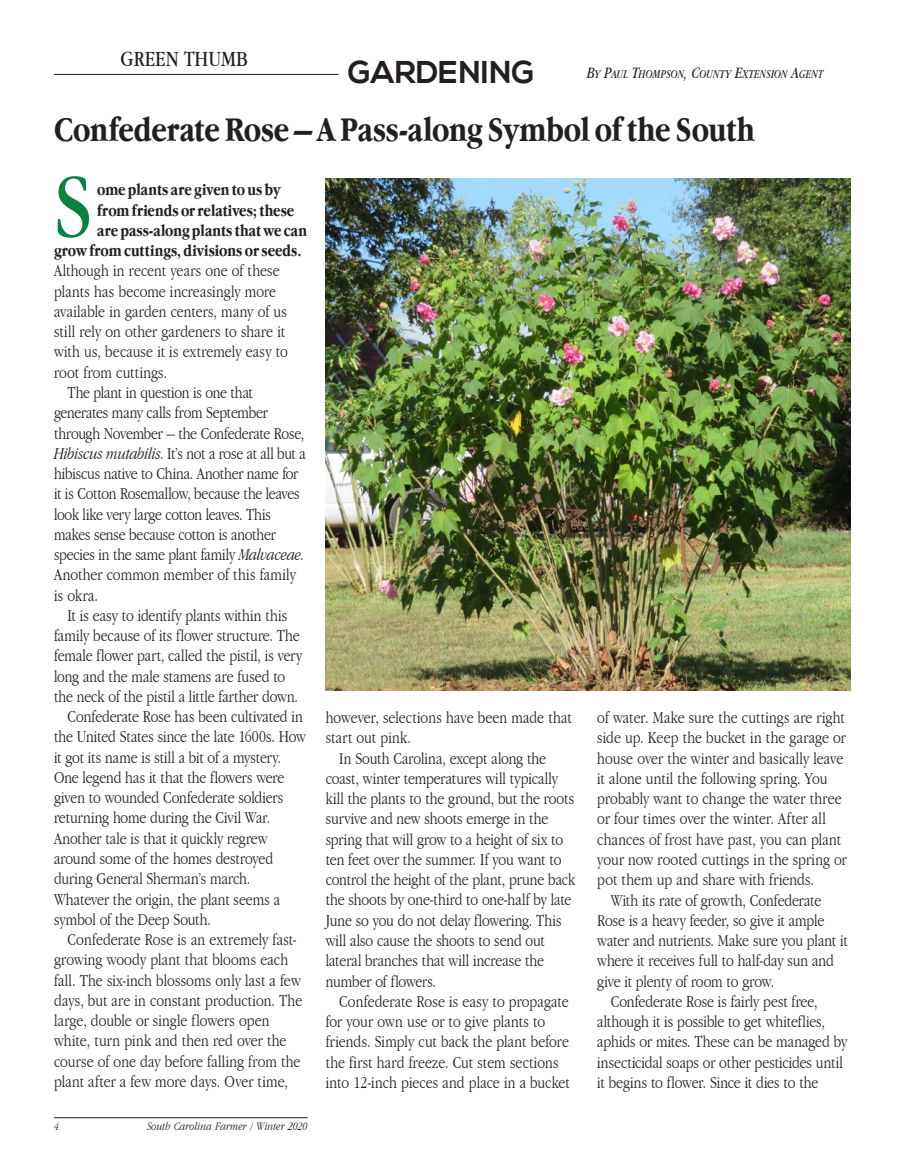
<style>
.page{position:relative;width:905px;height:1175px;background:#fff}
.page>*{position:absolute;margin:0;border:0;box-sizing:border-box;transform-origin:0 0}
.Main_Body_Text{font:92.25px "Apple Garamond BT";color:#0d803f}
.Main_Body_Text-2{font:36px "Apple Garamond Bold BT";letter-spacing:-.01em;color:#231f20}
.t1{font:700 31.5px "Nexa";color:#231f20}
.t2{font:22.5px "Apple Garamond BT";color:#231f20}
.Main_Body_Text-3{font:300 17.25px/20.2px "Apple Garamond BT";color:#231f20}
.Main_Body_Text-4{font:17.25px "Apple Garamond Bold BT";color:#231f20}
.Main_Body_Text-5{font:italic 12.3px "Apple Garamond BT";letter-spacing:.01em;color:#231f20;scale:.95 1}
.t3{font:italic 300 12px "Apple Garamond BT";color:#231f20}
.s1{font-size:16.5px}
.s2{font-style:italic}
</style>
<div class="page">
<hr style="left:54px;top:1117px;width:254px;height:1px;background:#231f20">
<hr style="left:54px;top:74px;width:284px;height:1px;background:#231f20">
<img style="left:326px;top:178px;width:524px;height:513px">
<p class="t2" style="left:121px;top:45px;width:129px">GREEN THUMB</p>
<p class="t1" style="left:348px;top:54px;width:188px">GARDENING</p>
<p class="Main_Body_Text-5" style="left:587px;top:66px;width:250px"><span class="s1">B</span>Y <span class="s1">P</span>AUL <span class="s1">T</span>HOMPSON<span class="s1">, C</span>OUNTY <span class="s1">E</span>XTENSION <span class="s1">A</span>GENT</p>
<p class="Main_Body_Text-2" style="left:54px;top:108px;width:702px">Confederate Rose – A Pass-along Symbol of the South</p>
<p class="Main_Body_Text" style="left:54px;top:148px;width:40px">S</p>
<p class="Main_Body_Text-4" style="left:97px;top:179px;width:185px">ome plants are given to us by</p>
<p class="Main_Body_Text-4" style="left:97px;top:200px;width:199px">from friends or relatives; these</p>
<p class="Main_Body_Text-4" style="left:97px;top:220px;width:211px">are pass-along plants that we can</p>
<p class="Main_Body_Text-4" style="left:54px;top:240px;width:249px">grow from cuttings, divisions or seeds.</p>
<p class="Main_Body_Text-3" style="left:54px;top:260px;width:227px">Although in recent years one of these</p>
<p class="Main_Body_Text-3" style="left:54px;top:281px;width:223px">plants has become increasingly more</p>
<p class="Main_Body_Text-3" style="left:54px;top:301px;width:234px">available in garden centers, many of us</p>
<p class="Main_Body_Text-3" style="left:54px;top:321px;width:232px">still rely on other gardeners to share it</p>
<p class="Main_Body_Text-3" style="left:54px;top:341px;width:235px">with us, because it is extremely easy to</p>
<p class="Main_Body_Text-3" style="left:54px;top:362px;width:115px">root from cuttings.</p>
<p class="Main_Body_Text-3" style="left:54px;top:382px;width:253px;text-indent:14px">The plant in question is one that generates many calls from September through November – the Confederate Rose, <span class="s2">Hibiscus mutabilis</span>. It’s not a rose at all but a hibiscus native to China. Another name for it is Cotton Rosemallow, because the leaves look like very large cotton leaves. This makes sense because cotton is another species in the same plant family <span class="s2">Malvaceae</span>.<br>Another common member of this family is okra.</p>
<p class="Main_Body_Text-3" style="left:54px;top:605px;width:250px;text-indent:14px">It is easy to identify plants within this family because of its flower structure. The female flower part, called the pistil, is very long and the male stamens are fused to the neck of the pistil a little farther down.</p>
<p class="Main_Body_Text-3" style="left:54px;top:706px;width:253px;text-indent:14px">Confederate Rose has been cultivated in the United States since the late 1600s. How it got its name is still a bit of a mystery.<br>One legend has it that the flowers were given to wounded Confederate soldiers returning home during the Civil War.<br>Another tale is that it quickly regrew around some of the homes destroyed during General Sherman’s march.<br>Whatever the origin, the plant seems a symbol of the Deep South.</p>
<p class="Main_Body_Text-3" style="left:54px;top:929px;width:250px;text-indent:14px">Confederate Rose is an extremely fast&shy;growing woody plant that blooms each fall. The six-inch blossoms only last a few days, but are in constant production. The large, double or single flowers open white, turn pink and then red over the course of one day before falling from the plant after a few more days. Over time,</p>
<p class="Main_Body_Text-3" style="left:325px;top:707px;width:248px">however, selections have been made that start out pink.</p>
<p class="Main_Body_Text-3" style="left:325px;top:747px;width:251px;text-indent:14px">In South Carolina, except along the coast, winter temperatures will typically kill the plants to the ground, but the roots survive and new shoots emerge in the spring that will grow to a height of six to ten feet over the summer. If you want to control the height of the plant, prune back the shoots by one-third to one-half by late June so you do not delay flowering. This will also cause the shoots to send out lateral branches that will increase the number of flowers.</p>
<p class="Main_Body_Text-3" style="left:325px;top:990px;width:246px;text-indent:14px">Confederate Rose is easy to propagate for your own use or to give plants to friends. Simply cut back the plant before the first hard freeze. Cut stem sections into 12-inch pieces and place in a bucket</p>
<p class="Main_Body_Text-3" style="left:597px;top:707px;width:251px">of water. Make sure the cuttings are right side up. Keep the bucket in the garage or house over the winter and basically leave it alone until the following spring. You probably want to change the water three or four times over the winter. After all chances of frost have past, you can plant your now rooted cuttings in the spring or pot them up and share with friends.</p>
<p class="Main_Body_Text-3" style="left:597px;top:889px;width:252px;text-indent:14px">With its rate of growth, Confederate Rose is a heavy feeder, so give it ample water and nutrients. Make sure you plant it where it receives full to half-day sun and give it plenty of room to grow.</p>
<p class="Main_Body_Text-3" style="left:597px;top:990px;width:251px;text-indent:14px">Confederate Rose is fairly pest free, although it is possible to get whiteflies, aphids or mites. These can be managed by insecticidal soaps or other pesticides until it begins to flower. Since it dies to the</p>
<p class="t3" style="left:54px;top:1118px;width:6px">4</p>
<p class="t3" style="left:147px;top:1118px;width:162px">South Carolina Farmer / Winter 2020</p>
</div>
